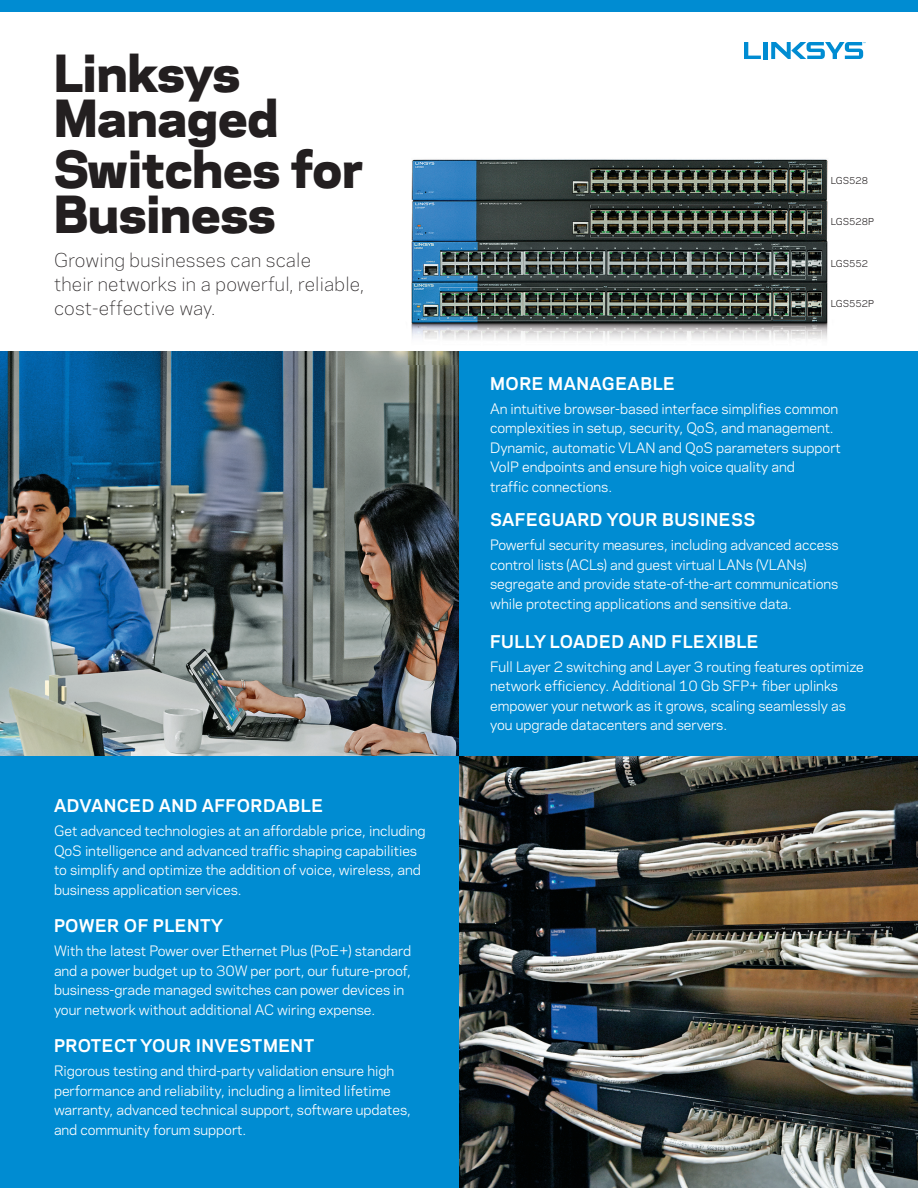
<style>
.page{position:relative;width:918px;height:1188px;background:#fff}
.page>*{position:absolute;margin:0;border:0;box-sizing:border-box;transform-origin:0 0}
.t1{font:800 48px/45px "Galaxie Polaris";color:#231f20}
.t2{font:300 18px/24px "Galaxie Polaris";letter-spacing:.01em;color:#231f20}
.t3{font:700 16.5px "Galaxie Polaris";letter-spacing:.03em;color:#fff}
.t4{font:13.5px/19.5px "Galaxie Polaris";letter-spacing:-.005em;color:#fff}
.t5{font:9px "Galaxie Polaris";color:#231f20}
</style>
<div class="page">
<div style="left:0;top:351px;width:918px;height:837px;background:#008cd2"></div>
<img style="left:0;top:351px;width:459px;height:405px">
<img style="left:459px;top:756px;width:459px;height:432px">
<img style="left:389px;top:42px;width:439px;height:322px">
<hr style="left:764px;top:42px;width:4px;height:17px;background:#008cd2">
<svg style="left:744px;top:42px;width:17px;height:17px"></svg>
<svg style="left:771px;top:42px;width:94px;height:17px"></svg>
<div style="left:0;top:0;width:918px;height:12px;background:#008cd2"></div>
<h1 class="t1" style="left:54px;top:46px;width:226px">Linksys<br>Managed</h1>
<h1 class="t1" style="left:54px;top:142px;width:311px">Switches for<br>Business</h1>
<h2 class="t2" style="left:54px;top:247px;width:312px">Growing businesses can scale<br>their networks in a powerful, reliable, cost-effective way.</h2>
<p class="t3" style="left:54px;top:793px;width:271px">ADVANCED AND AFFORDABLE</p>
<p class="t4" style="left:54px;top:820px;width:373px">Get advanced technologies at an affordable price, including QoS intelligence and advanced traffic shaping capabilities to simplify and optimize the addition of voice, wireless, and business application services.</p>
<p class="t3" style="left:54px;top:913px;width:171px">POWER OF PLENTY</p>
<p class="t4" style="left:54px;top:940px;width:359px">With the latest Power over Ethernet Plus (PoE+) standard and a power budget up to 30W per port, our future-proof, business-grade managed switches can power devices in your network without additional AC wiring expense.</p>
<p class="t3" style="left:54px;top:1033px;width:262px">PROTECT YOUR INVESTMENT</p>
<p class="t4" style="left:54px;top:1060px;width:358px">Rigorous testing and third-party validation ensure high performance and reliability, including a limited lifetime warranty, advanced technical support, software updates, and community forum support.</p>
<p class="t5" style="left:831px;top:174px;width:39px">LGS528</p>
<p class="t5" style="left:831px;top:215px;width:45px">LGS528P</p>
<p class="t5" style="left:831px;top:257px;width:39px">LGS552</p>
<p class="t5" style="left:831px;top:297px;width:45px">LGS552P</p>
<p class="t3" style="left:490px;top:371px;width:186px">MORE MANAGEABLE</p>
<p class="t4" style="left:490px;top:398px;width:352px">An intuitive browser-based interface simplifies common complexities in setup, security, QoS, and management.<br>Dynamic, automatic VLAN and QoS parameters support VoIP endpoints and ensure high voice quality and<br>traffic connections.</p>
<p class="t3" style="left:490px;top:508px;width:267px">SAFEGUARD YOUR BUSINESS</p>
<p class="t4" style="left:490px;top:535px;width:350px">Powerful security measures, including advanced access control lists (ACLs) and guest virtual LANs (VLANs) segregate and provide state-of-the-art communications while protecting applications and sensitive data.</p>
<p class="t3" style="left:490px;top:629px;width:270px">FULLY LOADED AND FLEXIBLE</p>
<p class="t4" style="left:490px;top:656px;width:375px">Full Layer 2 switching and Layer 3 routing features optimize network efficiency. Additional 10 Gb SFP+ fiber uplinks empower your network as it grows, scaling seamlessly as you upgrade datacenters and servers.</p>
</div>
